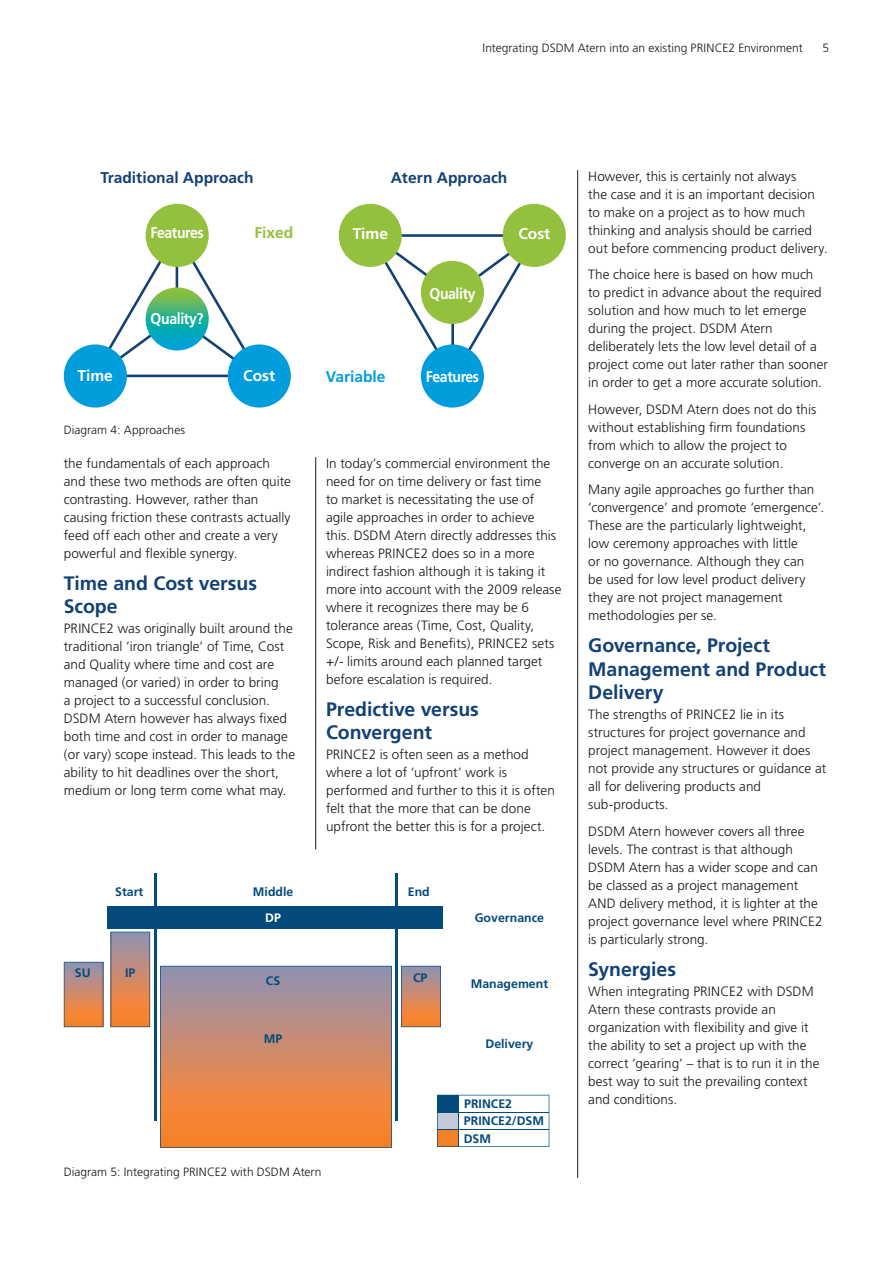
<style>
.page{position:relative;width:893px;height:1263px;background:#fff}
.page>*{position:absolute;margin:0;border:0;box-sizing:border-box;transform-origin:0 0}
.Heading_2{font:700 19.5px/23.4px "Frutiger";letter-spacing:-.005em;color:#124174}
.t1{font:700 15.6px "Frutiger";color:#124174}
.t2{font:700 15.6px "Frutiger";letter-spacing:-.025em;color:#fff;scale:.9 1}
.t3{font:700 15.6px "Frutiger";letter-spacing:-.025em;color:#fff}
.t4{font:700 15.6px "Frutiger";color:#009ddd}
.t5{font:700 15.6px "Frutiger";color:#93c13d}
.Heading_1{font:300 13.5px/18px "Frutiger";letter-spacing:.005em;color:#181716}
.t6{font:700 12.3px/17.4px "Frutiger";color:#044a7a}
.t7{font:700 12.3px "Frutiger";color:#fff}
.t8{font:300 12px "Frutiger";color:#181716}
</style>
<div class="page">
<hr style="left:577px;top:170px;width:1px;height:1008px;background:#181716">
<hr style="left:315px;top:457px;width:1px;height:392px;background:#181716">
<svg style="left:109px;top:252px;width:141px;height:126px"></svg>
<div style="left:146px;top:204px;width:63px;height:63px;background:#93c13d;border-radius:50%"></div>
<svg style="left:146px;top:287px;width:63px;height:63px;background:#2fb092"></svg>
<div style="left:64px;top:344px;width:63px;height:64px;background:#009ddd;border-radius:50%"></div>
<div style="left:228px;top:344px;width:63px;height:64px;background:#009ddd;border-radius:50%"></div>
<svg style="left:376px;top:233px;width:153px;height:127px"></svg>
<div style="left:421px;top:344px;width:63px;height:64px;background:#009ddd;border-radius:50%"></div>
<div style="left:421px;top:261px;width:63px;height:63px;background:#93c13d;border-radius:50%"></div>
<div style="left:503px;top:204px;width:63px;height:63px;background:#93c13d;border-radius:50%"></div>
<div style="left:339px;top:204px;width:63px;height:63px;background:#93c13d;border-radius:50%"></div>
<svg style="left:64px;top:962px;width:39px;height:65px;background:#c68768"></svg>
<svg style="left:401px;top:966px;width:40px;height:61px;background:#c38669"></svg>
<svg style="left:160px;top:966px;width:232px;height:182px;background:#cb8967"></svg>
<svg style="left:111px;top:932px;width:39px;height:95px;background:#c78868"></svg>
<div style="left:107px;top:906px;width:336px;height:22px;background:#044a7a"></div>
<hr style="left:154px;top:873px;width:2px;height:248px;background:#044a7a">
<hr style="left:396px;top:874px;width:2px;height:247px;background:#044a7a">
<svg style="left:437px;top:1095px;width:112px;height:52px"></svg>
<hr style="left:437px;top:1112px;width:112px;height:1px;background:#044a7a">
<hr style="left:437px;top:1129px;width:112px;height:1px;background:#044a7a">
<hr style="left:458px;top:1095px;width:1px;height:51px;background:#044a7a">
<p class="t8" style="left:483px;top:41px;width:322px">Integrating DSDM Atern into an existing PRINCE2 Environment</p>
<p class="t8" style="left:822px;top:41px;width:8px">5</p>
<p class="t1" style="left:101px;top:169px;width:155px">Traditional Approach</p>
<p class="t1" style="left:391px;top:169px;width:118px">Atern Approach</p>
<p class="t2" style="left:150px;top:223px;width:61px">Features</p>
<p class="t5" style="left:254px;top:223px;width:40px">Fixed</p>
<p class="t2" style="left:151px;top:309px;width:60px">Quality?</p>
<p class="t3" style="left:353px;top:225px;width:37px">Time</p>
<p class="t3" style="left:518px;top:225px;width:33px">Cost</p>
<p class="t2" style="left:429px;top:284px;width:53px">Quality</p>
<p class="t3" style="left:77px;top:367px;width:37px">Time</p>
<p class="t3" style="left:243px;top:367px;width:33px">Cost</p>
<p class="t2" style="left:426px;top:367px;width:61px">Features</p>
<p class="t4" style="left:326px;top:367px;width:61px">Variable</p>
<p class="t8" style="left:64px;top:423px;width:123px">Diagram 4: Approaches</p>
<p class="Heading_1" style="left:64px;top:454px;width:229px">the fundamentals of each approach and these two methods are often quite contrasting. However, rather than causing friction these contrasts actually feed off each other and create a very powerful and flexible synergy.</p>
<p class="Heading_2" style="left:64px;top:571px;width:195px">Time and Cost versus<br>Scope</p>
<p class="Heading_1" style="left:64px;top:619px;width:233px">PRINCE2 was originally built around the traditional ’iron triangle’ of Time, Cost and Quality where time and cost are managed (or varied) in order to bring<br>a project to a successful conclusion.<br>DSDM Atern however has always fixed both time and cost in order to manage (or vary) scope instead. This leads to the ability to hit deadlines over the short, medium or long term come what may.</p>
<p class="Heading_1" style="left:326px;top:454px;width:237px">In today’s commercial environment the need for on time delivery or fast time<br>to market is necessitating the use of agile approaches in order to achieve this. DSDM Atern directly addresses this whereas PRINCE2 does so in a more indirect fashion although it is taking it more into account with the 2009 release where it recognizes there may be 6 tolerance areas (Time, Cost, Quality, Scope, Risk and Benefits), PRINCE2 sets +/- limits around each planned target before escalation is required.</p>
<p class="Heading_2" style="left:326px;top:697px;width:154px">Predictive versus<br>Convergent</p>
<p class="Heading_1" style="left:326px;top:745px;width:230px">PRINCE2 is often seen as a method where a lot of ‘upfront’ work is performed and further to this it is often felt that the more that can be done upfront the better this is for a project.</p>
<p class="t6" style="left:115px;top:883px;width:30px">Start</p>
<p class="t6" style="left:253px;top:883px;width:42px">Middle</p>
<p class="t6" style="left:408px;top:883px;width:23px">End</p>
<p class="t6" style="left:75px;top:964px;width:17px">SU</p>
<p class="t6" style="left:125px;top:964px;width:12px">IP</p>
<p class="t7" style="left:265px;top:910px;width:17px">DP</p>
<p class="t6" style="left:266px;top:972px;width:16px">CS</p>
<p class="t6" style="left:264px;top:1030px;width:20px">MP</p>
<p class="t8" style="left:64px;top:1165px;width:259px">Diagram 5: Integrating PRINCE2 with DSDM Atern</p>
<p class="t6" style="left:413px;top:969px;width:16px">CP</p>
<p class="t6" style="left:475px;top:909px;width:71px">Governance</p>
<p class="t6" style="left:471px;top:974px;width:79px">Management</p>
<p class="t6" style="left:485px;top:1035px;width:49px">Delivery</p>
<p class="t6" style="left:464px;top:1095px;width:82px">PRINCE2<br>PRINCE2/DSM<br>DSM</p>
<p class="Heading_1" style="left:588px;top:167px;width:241px">However, this is certainly not always<br>the case and it is an important decision to make on a project as to how much thinking and analysis should be carried out before commencing product delivery.</p>
<p class="Heading_1" style="left:588px;top:265px;width:241px">The choice here is based on how much to predict in advance about the required solution and how much to let emerge during the project. DSDM Atern deliberately lets the low level detail of a project come out later rather than sooner in order to get a more accurate solution.</p>
<p class="Heading_1" style="left:588px;top:400px;width:230px">However, DSDM Atern does not do this without establishing firm foundations from which to allow the project to converge on an accurate solution.</p>
<p class="Heading_1" style="left:588px;top:480px;width:237px">Many agile approaches go further than ‘convergence’ and promote ‘emergence’.<br>These are the particularly lightweight, low ceremony approaches with little<br>or no governance. Although they can<br>be used for low level product delivery they are not project management methodologies per se.</p>
<p class="Heading_2" style="left:588px;top:633px;width:239px">Governance, Project<br>Management and Product<br>Delivery</p>
<p class="Heading_1" style="left:588px;top:705px;width:239px">The strengths of PRINCE2 lie in its structures for project governance and project management. However it does not provide any structures or guidance at all for delivering products and sub-products.</p>
<p class="Heading_1" style="left:588px;top:822px;width:236px">DSDM Atern however covers all three levels. The contrast is that although DSDM Atern has a wider scope and can be classed as a project management AND delivery method, it is lighter at the project governance level where PRINCE2 is particularly strong.</p>
<p class="Heading_2" style="left:588px;top:957px;width:89px">Synergies</p>
<p class="Heading_1" style="left:588px;top:982px;width:233px">When integrating PRINCE2 with DSDM Atern these contrasts provide an organization with flexibility and give it the ability to set a project up with the correct ‘gearing’ – that is to run it in the best way to suit the prevailing context and conditions.</p>
</div>
